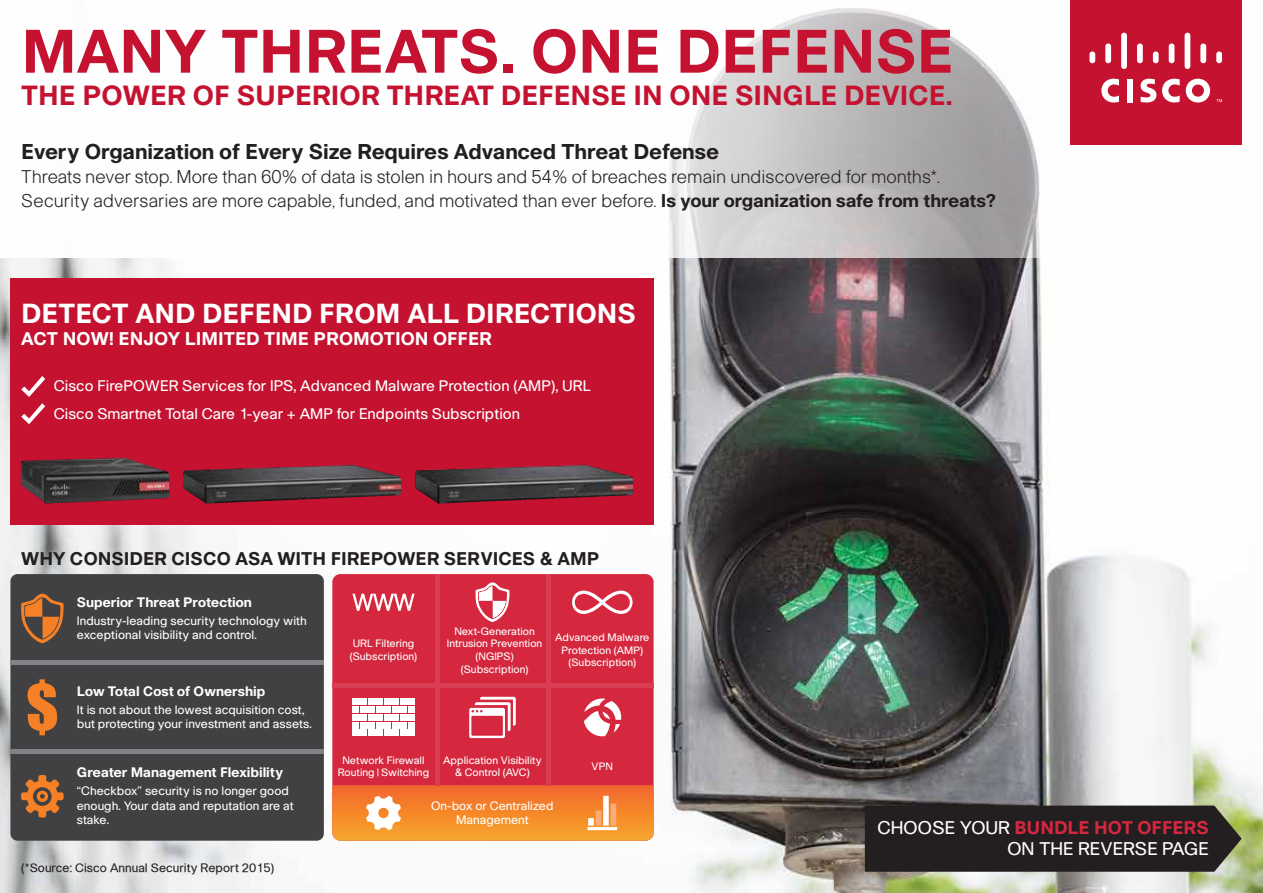
<style>
.page{position:relative;width:1263px;height:893px;background:#fff}
.page>*{position:absolute;margin:0;border:0;box-sizing:border-box;transform-origin:0 0}
.t1{font:700 60px "Cisco";color:#c41230}
.t2{font:700 27.15px "Cisco";color:#c41230}
.t3{font:700 27px "Cisco";color:#fff}
.t4{font:700 21px "Cisco";color:#231f20}
.t5{font:300 18px/24px "Cisco";color:#231f20}
.t6{font:700 18px "Cisco";color:#231f20}
.t7{font:18px/21.6px "Cisco";color:#fff;text-align:right}
.t8{font:700 18px "Cisco";color:#fff}
.t9{font:15px/27.3px "Cisco";color:#fff}
.t10{font:700 13.5px "Cisco";color:#fff}
.t11{font:12px/14.4px "Cisco";color:#fff}
.t12{font:12px "Ciscoregular";color:#231f20}
.t13{font:10.5px/12.6px "Cisco";color:#fff;text-align:center}
.s1{font-weight:700}
.s2{font-weight:700;color:#d5273e}
</style>
<div class="page">
<img style="left:0;top:257px;width:1263px;height:636px">
<div style="left:10px;top:574px;width:314px;height:267px;background:#414042;border-radius:7px"></div>
<div style="left:865px;top:806px;width:377px;height:66px;background:#231f20"></div>
<svg style="left:669px;top:8px;width:573px;height:249px"></svg>
<div style="left:1070px;top:0;width:172px;height:144px;background:#c41230"></div>
<svg style="left:1162px;top:79px;width:18px;height:24px"></svg>
<svg style="left:1101px;top:79px;width:18px;height:24px"></svg>
<svg style="left:1186px;top:79px;width:24px;height:24px"></svg>
<svg style="left:1140px;top:79px;width:16px;height:24px"></svg>
<div style="left:1089px;top:51px;width:6px;height:12px;background:#fff;border-radius:3px"></div>
<div style="left:1105px;top:44px;width:6px;height:19px;background:#fff;border-radius:3px"></div>
<div style="left:1121px;top:33px;width:6px;height:36px;background:#fff;border-radius:3px"></div>
<div style="left:1137px;top:44px;width:6px;height:19px;background:#fff;border-radius:3px"></div>
<div style="left:1153px;top:51px;width:6px;height:12px;background:#fff;border-radius:3px"></div>
<div style="left:1169px;top:44px;width:5px;height:19px;background:#fff;border-radius:3px"></div>
<div style="left:1184px;top:33px;width:6px;height:36px;background:#fff;border-radius:3px"></div>
<div style="left:1200px;top:44px;width:6px;height:19px;background:#fff;border-radius:3px"></div>
<div style="left:1216px;top:51px;width:6px;height:12px;background:#fff;border-radius:3px"></div>
<svg style="left:1216px;top:99px;width:6px;height:3px"></svg>
<div style="left:1127px;top:79px;width:6px;height:23px;background:#fff"></div>
<div style="left:10px;top:279px;width:644px;height:246px;background:#c41230"></div>
<svg style="left:21px;top:376px;width:24px;height:21px"></svg>
<svg style="left:21px;top:403px;width:24px;height:21px"></svg>
<img style="left:21px;top:458px;width:148px;height:46px">
<img style="left:183px;top:465px;width:218px;height:39px">
<img style="left:415px;top:464px;width:218px;height:40px">
<div style="left:332px;top:574px;width:322px;height:267px;background:#d5273e;border-radius:8px"></div>
<div style="left:352px;top:699px;width:15px;height:6px;background:#fff"></div>
<div style="left:368px;top:699px;width:15px;height:6px;background:#fff"></div>
<div style="left:384px;top:699px;width:15px;height:6px;background:#fff"></div>
<div style="left:400px;top:699px;width:15px;height:6px;background:#fff"></div>
<div style="left:361px;top:706px;width:14px;height:7px;background:#fff"></div>
<div style="left:352px;top:706px;width:7px;height:7px;background:#fff"></div>
<div style="left:408px;top:706px;width:7px;height:7px;background:#fff"></div>
<div style="left:377px;top:706px;width:14px;height:7px;background:#fff"></div>
<div style="left:393px;top:706px;width:14px;height:7px;background:#fff"></div>
<div style="left:352px;top:714px;width:15px;height:7px;background:#fff"></div>
<div style="left:368px;top:714px;width:15px;height:7px;background:#fff"></div>
<div style="left:384px;top:714px;width:15px;height:7px;background:#fff"></div>
<div style="left:400px;top:714px;width:15px;height:7px;background:#fff"></div>
<div style="left:352px;top:730px;width:15px;height:6px;background:#fff"></div>
<div style="left:368px;top:730px;width:15px;height:6px;background:#fff"></div>
<div style="left:384px;top:730px;width:15px;height:6px;background:#fff"></div>
<div style="left:400px;top:730px;width:15px;height:6px;background:#fff"></div>
<div style="left:361px;top:722px;width:14px;height:6px;background:#fff"></div>
<div style="left:352px;top:722px;width:7px;height:6px;background:#fff"></div>
<div style="left:408px;top:722px;width:7px;height:6px;background:#fff"></div>
<div style="left:377px;top:722px;width:14px;height:6px;background:#fff"></div>
<div style="left:393px;top:722px;width:14px;height:6px;background:#fff"></div>
<svg style="left:469px;top:697px;width:47px;height:41px"></svg>
<svg style="left:332px;top:785px;width:322px;height:56px"></svg>
<svg style="left:352px;top:594px;width:63px;height:17px"></svg>
<svg style="left:475px;top:582px;width:35px;height:40px"></svg>
<svg style="left:572px;top:590px;width:61px;height:24px"></svg>
<svg style="left:583px;top:698px;width:38px;height:38px"></svg>
<div style="left:332px;top:683px;width:322px;height:5px;background:#d93e55"></div>
<hr style="left:435px;top:574px;width:4px;height:211px;background:#d93e55">
<div style="left:546px;top:574px;width:5px;height:211px;background:#d93e55"></div>
<hr style="left:10px;top:661px;width:314px;height:4px;background:#808285">
<hr style="left:10px;top:750px;width:314px;height:4px;background:#808285">
<svg style="left:21px;top:594px;width:43px;height:49px"></svg>
<svg style="left:21px;top:775px;width:43px;height:42px"></svg>
<svg style="left:27px;top:679px;width:31px;height:56px"></svg>
<h1 class="t1" style="left:21px;top:14px;width:934px">MANY THREATS. ONE DEFENSE</h1>
<h2 class="t2" style="left:21px;top:79px;width:933px">THE POWER OF SUPERIOR THREAT DEFENSE IN ONE SINGLE DEVICE.</h2>
<h3 class="t4" style="left:21px;top:139px;width:699px">Every Organization of Every Size Requires Advanced Threat Defense</h3>
<h3 class="t5" style="left:21px;top:164px;width:976px">Threats never stop. More than 60% of data is stolen in hours and 54% of breaches remain undiscovered for months*.<br>Security adversaries are more capable, funded, and motivated than ever before. <span class="s1">Is your organization safe from threats?</span></h3>
<h3 class="t3" style="left:21px;top:297px;width:616px">DETECT AND DEFEND FROM ALL DIRECTIONS</h3>
<h3 class="t8" style="left:21px;top:327px;width:472px">ACT NOW! ENJOY LIMITED TIME PROMOTION OFFER</h3>
<p class="t9" style="left:54px;top:372px;width:539px">Cisco FirePOWER Services for IPS, Advanced Malware Protection (AMP), URL<br>Cisco Smartnet Total Care 1-year + AMP for Endpoints Subscription</p>
<h3 class="t6" style="left:21px;top:547px;width:580px">WHY CONSIDER CISCO ASA WITH FIREPOWER SERVICES &amp; AMP</h3>
<p class="t10" style="left:77px;top:594px;width:176px">Superior Threat Protection</p>
<p class="t11" style="left:77px;top:613px;width:231px">Industry-leading security technology with exceptional visibility and control.</p>
<p class="t10" style="left:77px;top:682px;width:190px">Low Total Cost of Ownership</p>
<p class="t11" style="left:77px;top:702px;width:236px">It is not about the lowest acquisition cost, but protecting your investment and assets.</p>
<p class="t10" style="left:77px;top:764px;width:208px">Greater Management Flexibility</p>
<p class="t11" style="left:77px;top:784px;width:218px">“Checkbox” security is no longer good enough. Your data and reputation are at stake.</p>
<p class="t12" style="left:21px;top:860px;width:254px">(*Source: Cisco Annual Security Report 2015)</p>
<p class="t13" style="left:350px;top:637px;width:69px;text-align:left">URL Filtering (Subscription)</p>
<p class="t13" style="left:447px;top:625px;width:97px">Next-Generation<br>Intrusion Prevention (NGIPS) (Subscription)</p>
<p class="t13" style="left:555px;top:631px;width:96px">Advanced Malware<br>Protection (AMP) (Subscription)</p>
<p class="t13" style="left:338px;top:753px;width:93px">Network Firewall<br>Routing | Switching</p>
<p class="t13" style="left:443px;top:753px;width:100px">Application Visibility &amp; Control (AVC)</p>
<p class="t13" style="left:592px;top:760px;width:23px">VPN</p>
<p class="t11" style="left:431px;top:798px;width:124px;text-align:center">On-box or Centralized<br>Management</p>
<h3 class="t7" style="left:877px;top:816px;width:333px">CHOOSE YOUR <span class="s2">BUNDLE HOT OFFERS<br></span>ON THE REVERSE PAGE</h3>
</div>
